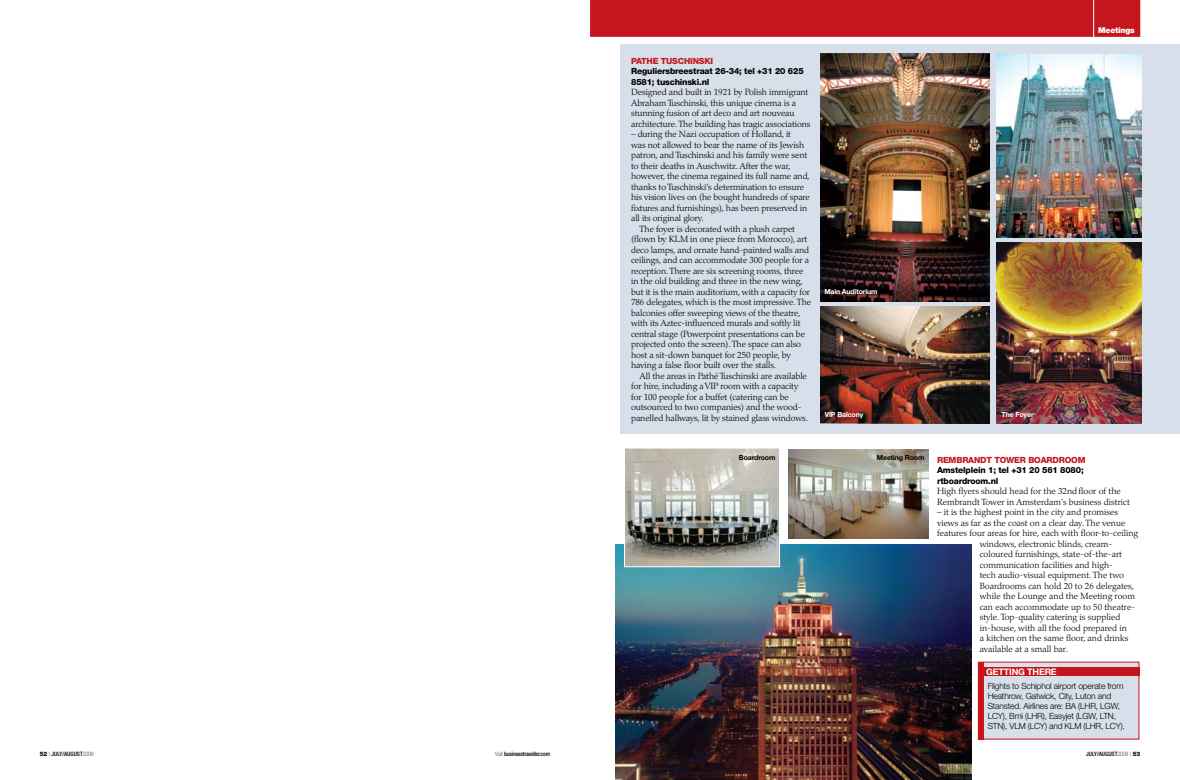
<style>
.page{position:relative;width:1180px;height:780px;background:#fff}
.page>*{position:absolute;margin:0;border:0;box-sizing:border-box;transform-origin:0 0}
.t1{font:300 9px/10.5px "Palatino";letter-spacing:-.01em;color:#000}
.t2{font:700 9px "Helvetica Neue";letter-spacing:-.02em;color:#fff}
.t3{font:300 8.5px/10px "Helvetica Neue";letter-spacing:-.02em;color:#000}
.t4{font:800 8.5px/10.5px "Helvetica Neue";letter-spacing:-.02em;color:#000}
.t5{font:800 8.5px "Helvetica Neue";letter-spacing:-.02em;color:#c4161c}
.t6{font:900 8px "Helvetica Neue";letter-spacing:-.03em;color:#fff}
.t7{font:700 7px "Helvetica Neue";letter-spacing:-.02em;color:#fff}
.t8{font:700 7px "Helvetica Neue";letter-spacing:-.02em;color:#000}
.t9{font:500 condensed 6px "Helvetica Neue";color:#000}
.t10{font:500 condensed 6px "Helvetica Neue";letter-spacing:-.04em;color:#000}
.s1{font-weight:800;font-stretch:normal}
.s2{font-weight:100}
</style>
<div class="page">
<div style="left:620px;top:44px;width:559px;height:390px;background:#d6dfea"></div>
<div style="left:977px;top:661px;width:162px;height:78px;background:#d6dfea"></div>
<div style="left:978px;top:667px;width:161px;height:9px;background:#c4161c"></div>
<div style="left:977px;top:661px;width:5px;height:78px;background:#c4161c"></div>
<div style="left:590px;top:0;width:550px;height:37px;background:#c4161c"></div>
<hr style="left:1093px;top:0;width:1px;height:38px;background:#fff">
<img style="left:615px;top:544px;width:356px;height:236px">
<img style="left:626px;top:449px;width:152px;height:116px">
<div style="left:624px;top:447px;width:156px;height:120px;border:1px solid #fff"></div>
<img style="left:788px;top:449px;width:140px;height:89px">
<img style="left:996px;top:242px;width:145px;height:181px">
<img style="left:820px;top:53px;width:169px;height:248px">
<img style="left:996px;top:55px;width:145px;height:182px">
<img style="left:820px;top:306px;width:169px;height:117px">
<p class="t5" style="left:631px;top:55px;width:83px">PATH E TUSCH INSKI</p>
<p class="t4" style="left:631px;top:66px;width:174px">Reguliersbreestraat 26-34; tel +31 20 625<br>8581; tuschinski.nl</p>
<p class="t1" style="left:631px;top:87px;width:181px">Designed and built in 1921 by Polish immigrant Abraham Tuschinski, this unique cinema is a stunning fusion of art deco and art nouveau architecture. The building has tragic associations</p>
<p class="t1" style="left:631px;top:129px;width:161px">– during the Nazi occupation of Holland, it</p>
<p class="t1" style="left:631px;top:139px;width:175px">was not allowed to bear the name of its Jewish</p>
<p class="t1" style="left:631px;top:150px;width:178px">patron, and Tuschinski and his family were sent</p>
<p class="t1" style="left:631px;top:160px;width:161px">to their deaths in Auschwitz. After the war,</p>
<p class="t1" style="left:631px;top:171px;width:180px">however, the cinema regained its full name and,</p>
<p class="t1" style="left:631px;top:181px;width:174px">thanks to Tuschinski’s determination to ensure</p>
<p class="t1" style="left:631px;top:192px;width:180px">his vision lives on (he bought hundreds of spare</p>
<p class="t1" style="left:631px;top:202px;width:178px">fixtures and furnishings), has been preserved in</p>
<p class="t1" style="left:631px;top:213px;width:74px">all its original glory.</p>
<p class="t1" style="left:639px;top:223px;width:157px">The foyer is decorated with a plush carpet</p>
<p class="t1" style="left:631px;top:234px;width:178px">(flown by KLM in one piece from Morocco), art</p>
<p class="t1" style="left:631px;top:244px;width:179px">deco lamps, and ornate hand-painted walls and</p>
<p class="t1" style="left:631px;top:255px;width:179px">ceilings, and can accommodate 300 people for a</p>
<p class="t1" style="left:631px;top:265px;width:174px">reception. There are six screening rooms, three</p>
<p class="t1" style="left:631px;top:276px;width:173px">in the old building and three in the new wing,</p>
<p class="t1" style="left:631px;top:286px;width:180px">but it is the main auditorium, with a capacity for</p>
<p class="t1" style="left:631px;top:297px;width:181px">786 delegates, which is the most impressive. The</p>
<p class="t1" style="left:631px;top:307px;width:171px">balconies offer sweeping views of the theatre,</p>
<p class="t1" style="left:631px;top:318px;width:171px">with its Aztec-influenced murals and softly lit</p>
<p class="t1" style="left:631px;top:328px;width:175px">central stage (Powerpoint presentations can be</p>
<p class="t1" style="left:631px;top:339px;width:171px">projected onto the screen). The space can also</p>
<p class="t1" style="left:631px;top:349px;width:161px">host a sit-down banquet for 250 people, by</p>
<p class="t1" style="left:631px;top:360px;width:146px">having a false floor built over the stalls.</p>
<p class="t1" style="left:639px;top:370px;width:169px">All the areas in Pathé Tuschinski are available</p>
<p class="t1" style="left:631px;top:381px;width:169px">for hire, including a VIP room with a capacity</p>
<p class="t1" style="left:631px;top:391px;width:159px">for 100 people for a buffet (catering can be</p>
<p class="t1" style="left:631px;top:402px;width:172px">outsourced to two companies) and the wood-</p>
<p class="t1" style="left:631px;top:412px;width:178px">panelled hallways, lit by stained glass windows.</p>
<p class="t7" style="left:824px;top:287px;width:55px">Main Auditorium</p>
<p class="t7" style="left:824px;top:410px;width:40px">VIP Balcony</p>
<p class="t7" style="left:1001px;top:410px;width:34px">The Foyer</p>
<p class="t6" style="left:1098px;top:26px;width:38px">Meetings</p>
<p class="t8" style="left:738px;top:453px;width:38px">Boardroom</p>
<p class="t8" style="left:876px;top:453px;width:49px">Meeting Room</p>
<p class="t5" style="left:936px;top:454px;width:150px">REMBRANDT TOWER BOARDROOM</p>
<p class="t4" style="left:936px;top:465px;width:148px">Amstelplein 1; tel +31 20 561 8080; rtboardroom.nl</p>
<p class="t1" style="left:936px;top:486px;width:194px">High flyers should head for the 32nd floor of the<br>Rembrandt Tower in Amsterdam’s business district</p>
<p class="t1" style="left:936px;top:507px;width:183px">– it is the highest point in the city and promises</p>
<p class="t1" style="left:936px;top:517px;width:190px">views as far as the coast on a clear day. The venue</p>
<p class="t1" style="left:936px;top:528px;width:203px">features four areas for hire, each with floor-to-ceiling</p>
<p class="t1" style="left:979px;top:538px;width:134px">windows, electronic blinds, cream-</p>
<p class="t1" style="left:979px;top:549px;width:144px">coloured furnishings, state-of-the-art</p>
<p class="t1" style="left:979px;top:559px;width:135px">communication facilities and high-</p>
<p class="t1" style="left:979px;top:570px;width:146px">tech audio-visual equipment. The two</p>
<p class="t1" style="left:979px;top:580px;width:156px">Boardrooms can hold 20 to 26 delegates,</p>
<p class="t1" style="left:979px;top:591px;width:157px">while the Lounge and the Meeting room</p>
<p class="t1" style="left:979px;top:601px;width:157px">can each accommodate up to 50 theatre-</p>
<p class="t1" style="left:979px;top:612px;width:142px">style. Top-quality catering is supplied</p>
<p class="t1" style="left:979px;top:622px;width:149px">in-house, with all the food prepared in</p>
<p class="t1" style="left:979px;top:633px;width:150px">a kitchen on the same floor, and drinks</p>
<p class="t1" style="left:979px;top:643px;width:90px">available at a small bar.</p>
<p class="t2" style="left:986px;top:666px;width:72px">getting th ere</p>
<p class="t3" style="left:987px;top:680px;width:139px">Flights to Schiphol airport operate from Heathrow, Gatwick, City, Luton and Stansted. Airlines are: BA (LHR, LGW, LCY), Bmi (LHR), Easyjet (LGW, LTN, STN), VLM (LCY) and KLM (LHR, LCY).</p>
<p class="t9" style="left:40px;top:750px;width:56px"><span class="s1">52</span> <span class="s2">|</span> JULY/AUGUST<span class="s2">2008</span></p>
<p class="t10" style="left:495px;top:750px;width:57px"><span class="s2">Visit</span> businesstraveller.com</p>
<p class="t9" style="left:1085px;top:750px;width:56px">JULY/AUGUST<span class="s2">2008 |</span> <span class="s1">53</span></p>
</div>
